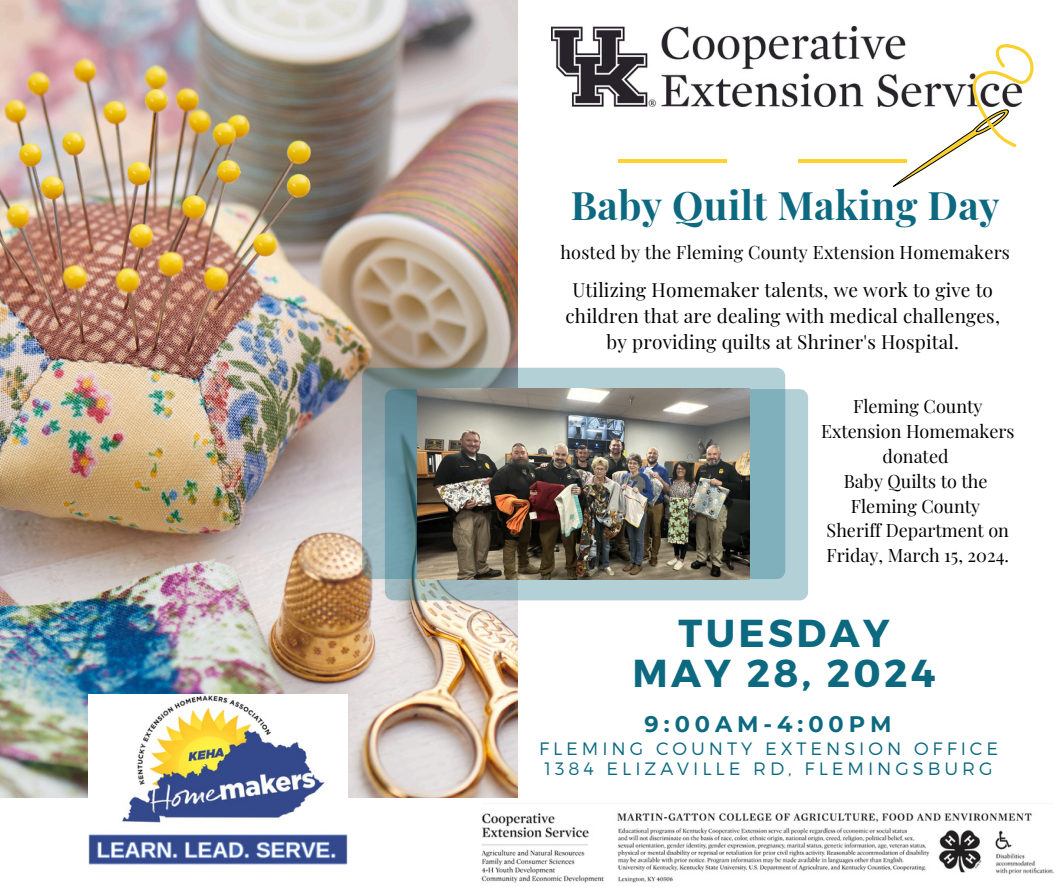
<style>
.page{position:relative;width:1058px;height:887px;background:#fff}
.page>*{position:absolute;margin:0;border:0;box-sizing:border-box;transform-origin:0 0}
.t1{font:700 39.3px "Playfair Display";letter-spacing:.01em;color:#0c6980}
.t2{font:700 38.85px/39.3px "Montserrat";letter-spacing:.085em;color:#0c6980;text-align:center}
.t3{font:700 22.5px "Montserrat";letter-spacing:.22em;color:#0c6980}
.t4{font:19.05px/25.8px "Playfair Display";letter-spacing:.01em;color:#000;text-align:center}
.t5{font:18px/24.8px "Playfair Display";color:#000;text-align:center}
.t6{font:300 18px/20.2px "Montserrat";letter-spacing:.22em;color:#0c6980}
</style>
<div class="page">
<img style="left:0;top:0;width:517px;height:798px">
<hr style="left:618px;top:159px;width:109px;height:4px;background:#ffd230">
<hr style="left:798px;top:159px;width:109px;height:4px;background:#ffd230">
<img style="left:551px;top:26px;width:355px;height:80px">
<svg style="left:893px;top:44px;width:141px;height:143px"></svg>
<img style="left:89px;top:694px;width:258px;height:171px">
<svg style="left:362px;top:368px;width:423px;height:211px;background:#9ab1b5"></svg>
<svg style="left:385px;top:389px;width:423px;height:211px;background:#8fb3bb"></svg>
<img style="left:417px;top:389px;width:332px;height:190px">
<img style="left:481px;top:812px;width:573px;height:71px">
<p class="t1" style="left:571px;top:177px;width:430px">Baby Quilt Making Day</p>
<p class="t5" style="left:560px;top:239px;width:451px">hosted by the Fleming County Extension Homemakers</p>
<p class="t4" style="left:565px;top:276px;width:436px">Utilizing Homemaker talents, we work to give to children that are dealing with medical challenges, by providing quilts at Shriner's Hospital.</p>
<p class="t5" style="left:821px;top:393px;width:195px">Fleming County<br>Extension Homemakers donated</p>
<h1 class="t5" style="left:843px;top:468px;width:145px">Baby Quilts to the</h1>
<p class="t5" style="left:850px;top:492px;width:131px">Fleming County</p>
<p class="t5" style="left:826px;top:517px;width:184px;text-align:left">Sheriff Department on<br>Friday, March 15, 2024.</p>
<p class="t2" style="left:632px;top:611px;width:304px">TUESDAY<br>MAY 28, 2024</p>
<p class="t3" style="left:644px;top:710px;width:248px">9:00AM-4:00PM</p>
<p class="t6" style="left:539px;top:737px;width:460px">FLEMING COUNTY EXTENSION OFFICE<br>1384 ELIZAVILLE RD, FLEMINGSBURG</p>
</div>
